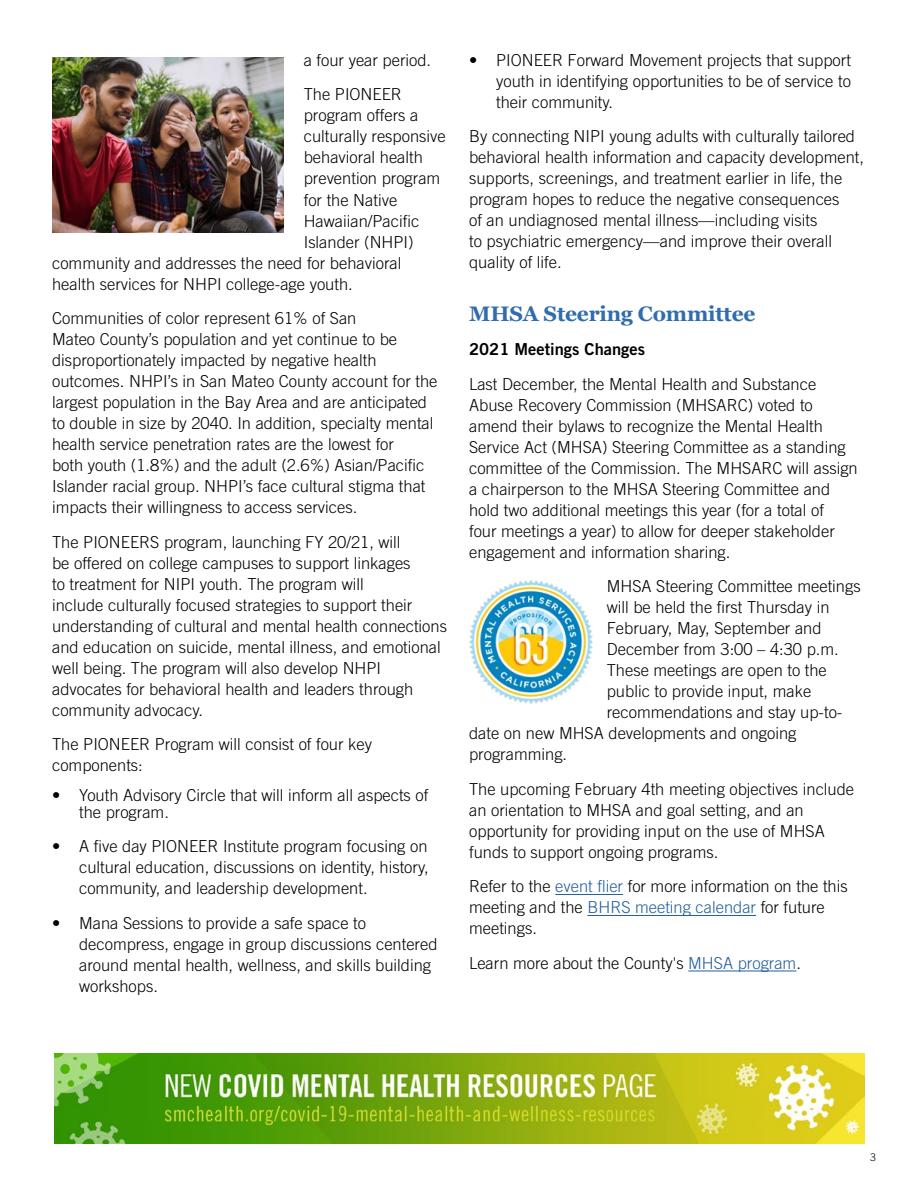
<style>
.page{position:relative;width:918px;height:1188px;background:#fff}
.page>*{position:absolute;margin:0;border:0;box-sizing:border-box;transform-origin:0 0}
.t1{font:700 21px "Georgia";letter-spacing:-.01em;color:#306cae}
.t2{font:300 16.5px/21px "Trade Gothic LT Std";color:#000}
.t3{font:16.5px "Trade Gothic LT Std Bd 2";color:#000}
.t4{font:300 10.5px "Trade Gothic LT Std";color:#000}
.s1{color:#215e9e}
</style>
<div class="page">
<hr style="left:555px;top:894px;width:68px;height:1px;background:#215e9e">
<hr style="left:587px;top:915px;width:169px;height:1px;background:#215e9e">
<hr style="left:688px;top:971px;width:108px;height:1px;background:#215e9e">
<img style="left:469px;top:581px;width:124px;height:123px">
<img style="left:54px;top:1053px;width:810px;height:90px">
<img style="left:52px;top:57px;width:232px;height:175px">
<p class="t2" style="left:304px;top:43px;width:129px;line-height:34.5px">a four year period.<br>The PIONEER</p>
<p class="t2" style="left:304px;top:105px;width:116px">program offers a</p>
<p class="t2" style="left:304px;top:126px;width:144px">culturally responsive</p>
<p class="t2" style="left:304px;top:147px;width:121px">behavioral health</p>
<p class="t2" style="left:304px;top:168px;width:138px">prevention program</p>
<p class="t2" style="left:304px;top:189px;width:95px">for the Native</p>
<p class="t2" style="left:304px;top:210px;width:117px">Hawaiian/Pacific</p>
<p class="t2" style="left:304px;top:231px;width:111px">Islander (NHPI)</p>
<p class="t2" style="left:52px;top:252px;width:351px">community and addresses the need for behavioral</p>
<p class="t2" style="left:52px;top:273px;width:302px">health services for NHPI college-age youth.</p>
<p class="t2" style="left:52px;top:307px;width:387px">Communities of color represent 61% of San<br>Mateo County’s population and yet continue to be disproportionately impacted by negative health outcomes. NHPI’s in San Mateo County account for the largest population in the Bay Area and are anticipated to double in size by 2040. In addition, specialty mental health service penetration rates are the lowest for<br>both youth (1.8%) and the adult (2.6%) Asian/Pacific Islander racial group. NHPI’s face cultural stigma that impacts their willingness to access services.</p>
<p class="t2" style="left:52px;top:531px;width:396px">The PIONEERS program, launching FY 20/21, will<br>be offered on college campuses to support linkages<br>to treatment for NIPI youth. The program will<br>include culturally focused strategies to support their understanding of cultural and mental health connections and education on suicide, mental illness, and emotional well being. The program will also develop NHPI advocates for behavioral health and leaders through community advocacy.</p>
<p class="t2" style="left:52px;top:734px;width:321px">The PIONEER Program will consist of four key components:</p>
<p class="t2" style="left:79px;top:787px;width:351px;line-height:16.5px;text-indent:-27px">• Youth Advisory Circle that will inform all aspects of the program.</p>
<p class="t2" style="left:79px;top:836px;width:351px;text-align:justify;text-indent:-27px">• A five day PIONEER Institute program focusing on cultural education, discussions on identity, history, community, and leadership development.</p>
<p class="t2" style="left:79px;top:912px;width:360px;text-indent:-27px">• Mana Sessions to provide a safe space to decompress, engage in group discussions centered around mental health, wellness, and skills building workshops.</p>
<p class="t2" style="left:496px;top:49px;width:356px;text-align:justify;text-indent:-27px">• PIONEER Forward Movement projects that support youth in identifying opportunities to be of service to their community.</p>
<p class="t2" style="left:469px;top:126px;width:396px">By connecting NIPI young adults with culturally tailored behavioral health information and capacity development, supports, screenings, and treatment earlier in life, the program hopes to reduce the negative consequences<br>of an undiagnosed mental illness—including visits<br>to psychiatric emergency—and improve their overall quality of life.</p>
<p class="t1" style="left:469px;top:300px;width:288px">MHSA Steering Committee</p>
<p class="t3" style="left:469px;top:339px;width:177px">2021 Meetings Changes</p>
<p class="t2" style="left:469px;top:373px;width:390px">Last December, the Mental Health and Substance Abuse Recovery Commission (MHSARC) voted to amend their bylaws to recognize the Mental Health Service Act (MHSA) Steering Committee as a standing committee of the Commission. The MHSARC will assign a chairperson to the MHSA Steering Committee and hold two additional meetings this year (for a total of<br>four meetings a year) to allow for deeper stakeholder engagement and information sharing.</p>
<p class="t2" style="left:607px;top:576px;width:255px">MHSA Steering Committee meetings</p>
<p class="t2" style="left:607px;top:597px;width:224px">will be held the first Thursday in</p>
<p class="t2" style="left:607px;top:618px;width:216px">February, May, September and</p>
<p class="t2" style="left:607px;top:639px;width:233px">December from 3:00 – 4:30 p.m.</p>
<p class="t2" style="left:607px;top:660px;width:222px">These meetings are open to the</p>
<p class="t2" style="left:607px;top:681px;width:206px">public to provide input, make</p>
<p class="t2" style="left:607px;top:702px;width:237px">recommendations and stay up-to-</p>
<p class="t2" style="left:469px;top:723px;width:329px">date on new MHSA developments and ongoing</p>
<p class="t2" style="left:469px;top:744px;width:100px">programming.</p>
<p class="t2" style="left:469px;top:778px;width:387px">The upcoming February 4th meeting objectives include an orientation to MHSA and goal setting, and an opportunity for providing input on the use of MHSA funds to support ongoing programs.</p>
<p class="t2" style="left:469px;top:876px;width:380px">Refer to the <span class="s1">event flier</span> for more information on the this meeting and the <span class="s1">BHRS meeting calendar</span> for future meetings.</p>
<p class="t2" style="left:469px;top:952px;width:333px">Learn more about the County's <span class="s1">MHSA program</span>.</p>
<p class="t4" style="left:870px;top:1151px;width:7px">3</p>
</div>
